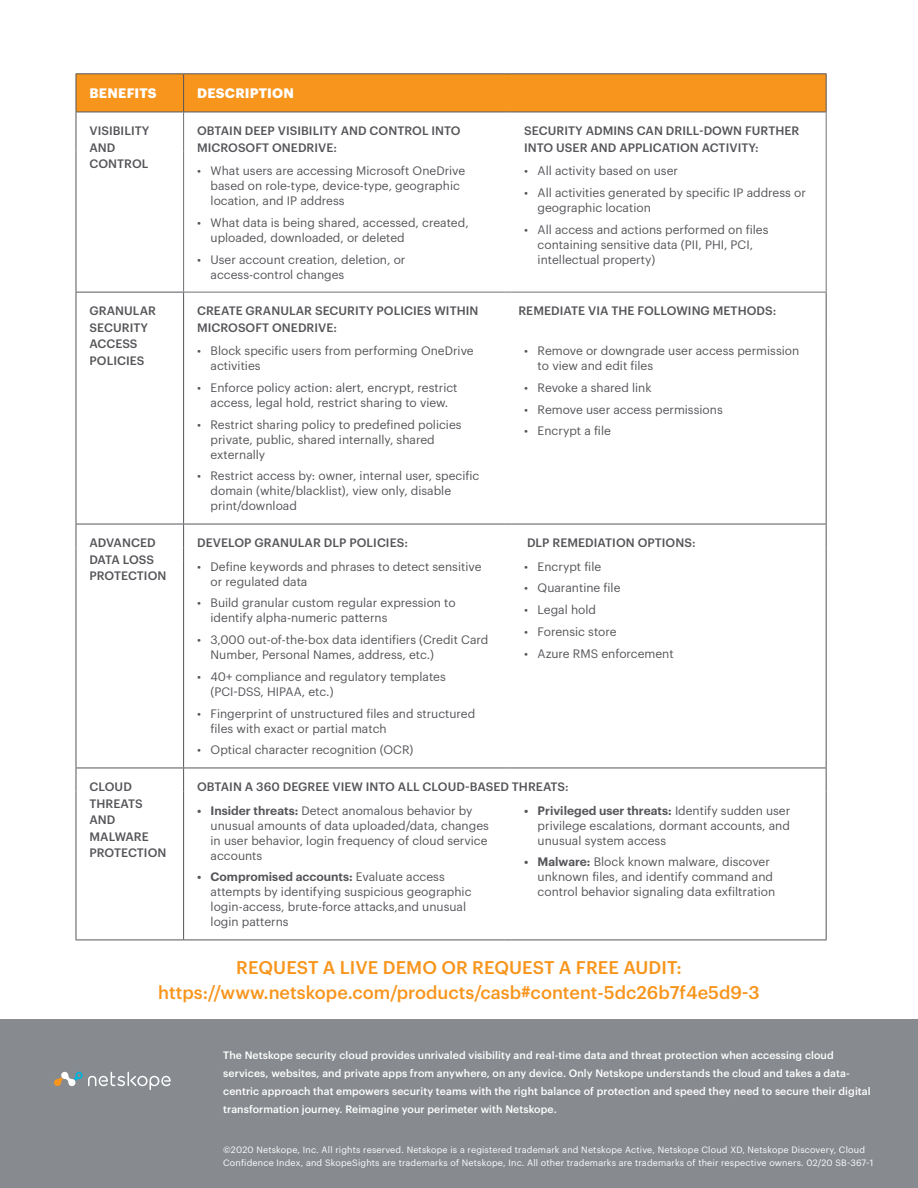
<style>
.page{position:relative;width:918px;height:1188px;background:#fff}
.page>*{position:absolute;margin:0;border:0;box-sizing:border-box;transform-origin:0 0}
.t1{font:500 18px/25.5px "Graphik";color:#f8951d;text-align:center}
.t2{font:700 13.5px "Graphik";letter-spacing:.015em;color:#fff}
.t3{font:12px/15px "Graphik";color:#55565a}
.t4{font:500 12px/16.5px "Graphik";letter-spacing:.005em;color:#55565a}
.t5{font:500 10.5px/18px "Graphik";letter-spacing:.01em;color:#fff}
.t6{font:9px/13.5px "Graphik";letter-spacing:.02em;color:#fff}
.s1{font-weight:600}
</style>
<div class="page">
<div style="left:0;top:1019px;width:918px;height:169px;background:#878a8f"></div>
<svg style="left:54px;top:1071px;width:117px;height:19px"></svg>
<svg style="left:77px;top:113px;width:749px;height:411px"></svg>
<hr style="left:511px;top:73px;width:316px;height:1px;background:#55565a">
<hr style="left:826px;top:74px;width:1px;height:38px;background:#55565a">
<svg style="left:76px;top:73px;width:750px;height:40px;background:#f09323"></svg>
<hr style="left:511px;top:112px;width:316px;height:1px;background:#55565a">
<hr style="left:76px;top:112px;width:1px;height:40px;background:#55565a">
<hr style="left:76px;top:152px;width:1px;height:140px;background:#55565a">
<hr style="left:76px;top:292px;width:1px;height:40px;background:#55565a">
<hr style="left:76px;top:332px;width:1px;height:192px;background:#55565a">
<svg style="left:76px;top:525px;width:1px;height:36px"></svg>
<hr style="left:76px;top:561px;width:1px;height:207px;background:#55565a">
<svg style="left:76px;top:769px;width:1px;height:22px"></svg>
<hr style="left:76px;top:791px;width:1px;height:149px;background:#55565a">
<hr style="left:76px;top:292px;width:107px;height:1px;background:#55565a">
<hr style="left:76px;top:524px;width:108px;height:1px;background:#55565a">
<hr style="left:76px;top:768px;width:108px;height:1px;background:#55565a">
<hr style="left:76px;top:940px;width:108px;height:1px;background:#55565a">
<hr style="left:183px;top:292px;width:1px;height:40px;background:#55565a">
<hr style="left:183px;top:332px;width:1px;height:192px;background:#55565a">
<svg style="left:183px;top:768px;width:1px;height:23px"></svg>
<hr style="left:183px;top:791px;width:1px;height:149px;background:#55565a">
<hr style="left:826px;top:292px;width:1px;height:40px;background:#55565a">
<hr style="left:826px;top:332px;width:1px;height:192px;background:#55565a">
<svg style="left:826px;top:525px;width:1px;height:36px"></svg>
<hr style="left:826px;top:561px;width:1px;height:207px;background:#55565a">
<svg style="left:826px;top:769px;width:1px;height:22px"></svg>
<hr style="left:826px;top:791px;width:1px;height:149px;background:#55565a">
<hr style="left:511px;top:524px;width:316px;height:1px;background:#55565a">
<hr style="left:511px;top:768px;width:316px;height:1px;background:#55565a">
<hr style="left:184px;top:940px;width:321px;height:1px;background:#55565a">
<hr style="left:511px;top:940px;width:316px;height:1px;background:#55565a">
<hr style="left:183px;top:112px;width:1px;height:40px;background:#727074">
<hr style="left:826px;top:112px;width:1px;height:40px;background:#727074">
<hr style="left:183px;top:152px;width:1px;height:140px;background:#727074">
<hr style="left:826px;top:152px;width:1px;height:140px;background:#727074">
<hr style="left:183px;top:292px;width:322px;height:1px;background:#727074">
<hr style="left:511px;top:292px;width:316px;height:1px;background:#727074">
<hr style="left:184px;top:524px;width:321px;height:1px;background:#55565a">
<svg style="left:183px;top:524px;width:1px;height:37px"></svg>
<hr style="left:183px;top:561px;width:1px;height:207px;background:#55565a">
<hr style="left:184px;top:768px;width:321px;height:1px;background:#55565a">
<p class="t2" style="left:90px;top:83px;width:69px">BENEFITS</p>
<p class="t2" style="left:197px;top:83px;width:98px">DESCRIPTION</p>
<p class="t4" style="left:89px;top:122px;width:61px">VISIBILITY<br>AND<br>CONTROL</p>
<p class="t4" style="left:197px;top:122px;width:265px">OBTAIN DEEP VISIBILITY AND CONTROL INTO<br>MICROSOFT ONEDRIVE:</p>
<p class="t4" style="left:524px;top:122px;width:277px">SECURITY ADMINS CAN DRILL-DOWN FURTHER<br>INTO USER AND APPLICATION ACTIVITY:</p>
<p class="t3" style="left:211px;top:162px;width:256px;text-indent:-14px">• What users are accessing Microsoft OneDrive based on role-type, device-type, geographic location, and IP address</p>
<p class="t3" style="left:211px;top:214px;width:260px;text-indent:-14px">• What data is being shared, accessed, created, uploaded, downloaded, or deleted</p>
<p class="t3" style="left:211px;top:251px;width:196px;text-indent:-14px">• User account creation, deletion, or access-control changes</p>
<p class="t3" style="left:524px;top:162px;width:155px">• All activity based on user</p>
<p class="t3" style="left:538px;top:184px;width:270px;text-indent:-14px">• All activities generated by specific IP address or geographic location</p>
<p class="t3" style="left:538px;top:221px;width:232px;text-indent:-14px">• All access and actions performed on files containing sensitive data (PII, PHI, PCI, intellectual property)</p>
<p class="t4" style="left:89px;top:302px;width:68px">GRANULAR<br>SECURITY<br>ACCESS<br>POLICIES</p>
<p class="t4" style="left:197px;top:302px;width:283px">CREATE GRANULAR SECURITY POLICIES WITHIN<br>MICROSOFT ONEDRIVE:</p>
<p class="t4" style="left:518px;top:302px;width:259px">REMEDIATE VIA THE FOLLOWING METHODS:</p>
<p class="t3" style="left:211px;top:342px;width:265px;text-indent:-14px">• Block specific users from performing OneDrive activities</p>
<p class="t3" style="left:197px;top:379px;width:262px;text-align:center">• Enforce policy action: alert, encrypt, restrict access, legal hold, restrict sharing to view.</p>
<p class="t3" style="left:211px;top:416px;width:253px;text-indent:-14px">• Restrict sharing policy to predefined policies private, public, shared internally, shared externally</p>
<p class="t3" style="left:211px;top:468px;width:270px;text-indent:-14px">• Restrict access by: owner, internal user, specific domain (white/blacklist), view only, disable print/download</p>
<p class="t3" style="left:538px;top:342px;width:263px;text-indent:-14px">• Remove or downgrade user access permission to view and edit files</p>
<p class="t3" style="left:524px;top:379px;width:129px">• Revoke a shared link</p>
<p class="t3" style="left:524px;top:401px;width:200px">• Remove user access permissions</p>
<p class="t3" style="left:524px;top:423px;width:88px">• Encrypt a file</p>
<p class="t4" style="left:89px;top:534px;width:78px">ADVANCED<br>DATA LOSS<br>PROTECTION</p>
<p class="t4" style="left:197px;top:534px;width:212px">DEVELOP GRANULAR DLP POLICIES:</p>
<p class="t4" style="left:527px;top:534px;width:170px">DLP REMEDIATION OPTIONS:</p>
<p class="t3" style="left:524px;top:558px;width:79px">• Encrypt file</p>
<p class="t3" style="left:524px;top:579px;width:98px">• Quarantine file</p>
<p class="t3" style="left:524px;top:601px;width:73px">• Legal hold</p>
<p class="t3" style="left:524px;top:623px;width:94px">• Forensic store</p>
<p class="t3" style="left:524px;top:645px;width:151px">• Azure RMS enforcement</p>
<p class="t3" style="left:211px;top:558px;width:272px;text-indent:-14px">• Define keywords and phrases to detect sensitive or regulated data</p>
<p class="t3" style="left:211px;top:595px;width:247px;text-indent:-14px">• Build granular custom regular expression to identify alpha-numeric patterns</p>
<p class="t3" style="left:211px;top:631px;width:279px;text-indent:-14px">• 3,000 out-of-the-box data identifiers (Credit Card<br>Number, Personal Names, address, etc.)</p>
<p class="t3" style="left:211px;top:668px;width:237px;text-indent:-14px">• 40+ compliance and regulatory templates (PCI-DSS, HIPAA, etc.)</p>
<p class="t3" style="left:211px;top:705px;width:266px;text-indent:-14px">• Fingerprint of unstructured files and structured files with exact or partial match</p>
<p class="t3" style="left:197px;top:742px;width:218px">• Optical character recognition (OCR)</p>
<p class="t4" style="left:89px;top:778px;width:78px">CLOUD<br>THREATS<br>AND<br>MALWARE<br>PROTECTION</p>
<p class="t4" style="left:197px;top:778px;width:373px">OBTAIN A 360 DEGREE VIEW INTO ALL CLOUD-BASED THREATS:</p>
<p class="t3" style="left:538px;top:802px;width:254px;text-align:justify;text-indent:-14px"><span class="s1">• Privileged user threats:</span> Identify sudden user privilege escalations, dormant accounts, and unusual system access</p>
<p class="t3" style="left:538px;top:853px;width:239px;text-indent:-14px"><span class="s1">• Malware:</span> Block known malware, discover unknown files, and identify command and control behavior signaling data exfiltration</p>
<p class="t3" style="left:211px;top:802px;width:280px;text-indent:-14px"><span class="s1">• Insider threats:</span> Detect anomalous behavior by unusual amounts of data uploaded/data, changes in user behavior, login frequency of cloud service accounts</p>
<p class="t3" style="left:211px;top:868px;width:262px;text-indent:-14px"><span class="s1">• Compromised accounts:</span> Evaluate access attempts by identifying suspicious geographic login-access, brute-force attacks,and unusual login patterns</p>
<h1 class="t1" style="left:158px;top:953px;width:603px">REQUEST A LIVE DEMO OR REQUEST A FREE AUDIT: https://www.netskope.com/products/casb#content-5dc26b7f4e5d9-3</h1>
<p class="t5" style="left:223px;top:1046px;width:649px">The Netskope security cloud provides unrivaled visibility and real-time data and threat protection when accessing cloud services, websites, and private apps from anywhere, on any device. Only Netskope understands the cloud and takes a data&shy;centric approach that empowers security teams with the right balance of protection and speed they need to secure their digital transformation journey. Reimagine your perimeter with Netskope.</p>
<p class="t6" style="left:223px;top:1142px;width:652px">©2020 Netskope, Inc. All rights reserved. Netskope is a registered trademark and Netskope Active, Netskope Cloud XD, Netskope Discovery, Cloud<br>Confidence Index, and SkopeSights are trademarks of Netskope, Inc. All other trademarks are trademarks of their respective owners. 02/20 SB-367-1</p>
</div>
